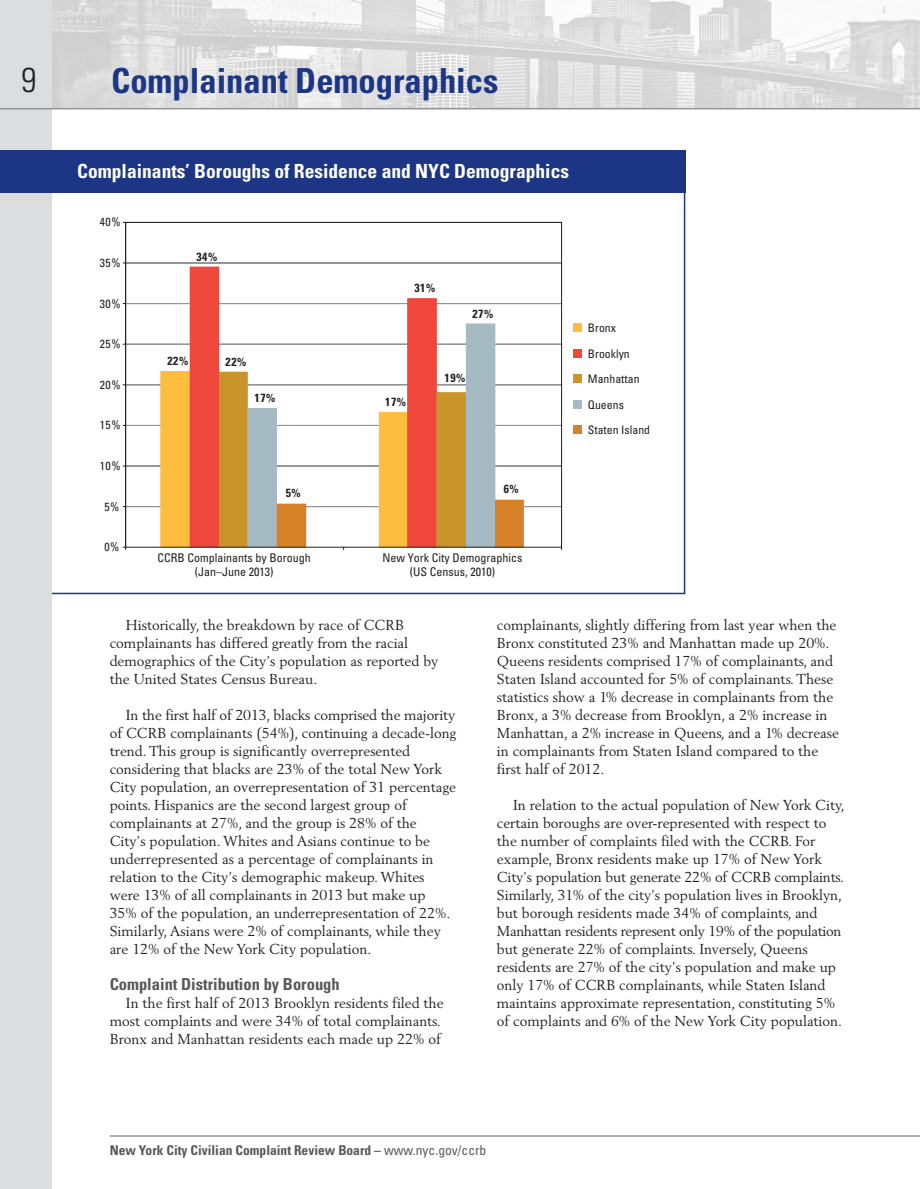
<style>
.page{position:relative;width:920px;height:1189px;background:#fff}
.page>*{position:absolute;margin:0;border:0;box-sizing:border-box;transform-origin:0 0}
.t1{font:700 condensed 34.5px "Univers";color:#1c3685}
.t2{font:300 condensed 34.5px "Univers";color:#231f20}
.t3{font:700 condensed 19.5px "Univers";color:#fff}
.t4{font:700 condensed 16.5px "Univers";color:#57585a}
.t5{font:14.25px/18px "Berling";color:#231f20}
.t6{font:700 condensed 13.5px "Univers";color:#57585a}
.t7{font:condensed 12px/13.5px "Univers";color:#231f20;text-align:center}
.t8{font:condensed 11.85px/25.3px "Univers";color:#231f20}
.t9{font:700 condensed 11.85px "Univers";letter-spacing:.05em;color:#231f20}
.s1{font-family:"Univers LT Std";font-weight:400}
</style>
<div class="page">
<img style="left:51px;top:0;width:868px;height:108px">
<div style="left:0;top:0;width:51px;height:1188px;background:#dcdddf"></div>
<hr style="left:110px;top:1135px;width:809px;height:1px;background:#939598">
<hr style="left:0;top:108px;width:919px;height:1px;background:#939598">
<hr style="left:126px;top:506px;width:435px;height:1px;background:#939598">
<hr style="left:126px;top:466px;width:435px;height:1px;background:#939598">
<hr style="left:126px;top:465px;width:435px;height:1px;background:#939598">
<hr style="left:126px;top:425px;width:435px;height:1px;background:#939598">
<hr style="left:126px;top:385px;width:435px;height:1px;background:#939598">
<hr style="left:126px;top:384px;width:435px;height:1px;background:#939598">
<hr style="left:126px;top:344px;width:435px;height:1px;background:#939598">
<hr style="left:126px;top:303px;width:435px;height:1px;background:#939598">
<hr style="left:126px;top:263px;width:435px;height:1px;background:#939598">
<hr style="left:126px;top:262px;width:435px;height:1px;background:#939598">
<div style="left:573px;top:323px;width:8px;height:8px;background:#fdbd3f"></div>
<div style="left:573px;top:349px;width:8px;height:8px;background:#ef473c"></div>
<div style="left:573px;top:374px;width:8px;height:9px;background:#c9942a"></div>
<div style="left:573px;top:400px;width:8px;height:8px;background:#a5bac2"></div>
<div style="left:573px;top:426px;width:8px;height:8px;background:#d68127"></div>
<svg style="left:190px;top:267px;width:246px;height:104px"></svg>
<svg style="left:247px;top:323px;width:248px;height:48px"></svg>
<svg style="left:160px;top:371px;width:363px;height:178px"></svg>
<div style="left:125px;top:222px;width:436px;height:325px;border:1px solid #231f20"></div>
<div style="left:0;top:150px;width:685px;height:43px;background:#1c3685"></div>
<h1 class="t2" style="left:21px;top:67px;width:17px">9</h1>
<h1 class="t1" style="left:111px;top:68px;width:388px">Complainant Demographics</h1>
<h2 class="t3" style="left:77px;top:164px;width:493px">Complainants’ Boroughs of Residence and NYC Demographics</h2>
<p class="t8" style="left:100px;top:210px;width:22px">40%</p>
<p class="t8" style="left:100px;top:251px;width:22px">35%</p>
<p class="t8" style="left:100px;top:291px;width:22px">30%</p>
<p class="t8" style="left:100px;top:332px;width:22px">25%</p>
<p class="t8" style="left:100px;top:373px;width:22px">20%</p>
<p class="t8" style="left:100px;top:413px;width:22px">15%</p>
<p class="t8" style="left:100px;top:454px;width:22px">10%</p>
<p class="t8" style="left:104px;top:494px;width:16px">5%</p>
<p class="t8" style="left:104px;top:535px;width:16px">0%</p>
<p class="t9" style="left:196px;top:252px;width:22px">34%</p>
<p class="t9" style="left:167px;top:356px;width:22px">22%</p>
<p class="t9" style="left:225px;top:357px;width:22px">22%</p>
<p class="t9" style="left:254px;top:393px;width:22px">17%</p>
<p class="t9" style="left:414px;top:284px;width:22px">31%</p>
<p class="t9" style="left:472px;top:309px;width:22px">27%</p>
<p class="t9" style="left:385px;top:397px;width:22px">17%</p>
<p class="t9" style="left:444px;top:373px;width:22px">19%</p>
<p class="t9" style="left:286px;top:489px;width:16px">5%</p>
<p class="t9" style="left:503px;top:485px;width:16px">6%</p>
<p class="t7" style="left:157px;top:552px;width:155px">CCRB Complainants by Borough (Jan–June 2013)</p>
<p class="t7" style="left:382px;top:552px;width:141px">New York City Demographics (US Census, 2010)</p>
<p class="t8" style="left:587px;top:316px;width:53px">Bronx<br>Brooklyn<br>Manhattan</p>
<p class="t8" style="left:587px;top:394px;width:64px;line-height:24.8px">Queens<br>Staten Island</p>
<p class="t5" style="left:110px;top:617px;width:330px;text-indent:16px">Historically, the breakdown by race of CCRB complainants has differed greatly from the racial demographics of the City’s population as reported by the United States Census Bureau.</p>
<p class="t5" style="left:110px;top:706px;width:348px;text-indent:16px">In the first half of 2013, blacks comprised the majority of CCRB complainants (54%), continuing a decade-long trend. This group is significantly overrepresented considering that blacks are 23% of the total New York City population, an overrepresentation of 31 percentage points. Hispanics are the second largest group of complainants at 27%, and the group is 28% of the<br>City’s population. Whites and Asians continue to be underrepresented as a percentage of complainants in relation to the City’s demographic makeup. Whites were 13% of all complainants in 2013 but make up<br>35% of the population, an underrepresentation of 22%.<br>Similarly, Asians were 2% of complainants, while they are 12% of the New York City population.</p>
<p class="t4" style="left:110px;top:977px;width:231px">Complaint Distribution by Borough</p>
<p class="t5" style="left:110px;top:995px;width:335px;text-indent:16px">In the first half of 2013 Brooklyn residents filed the most complaints and were 34% of total complainants.<br>Bronx and Manhattan residents each made up 22% of</p>
<p class="t5" style="left:496px;top:616px;width:343px">complainants, slightly differing from last year when the Bronx constituted 23% and Manhattan made up 20%.<br>Queens residents comprised 17% of complainants, and Staten Island accounted for 5% of complainants. These statistics show a 1% decrease in complainants from the Bronx, a 3% decrease from Brooklyn, a 2% increase in Manhattan, a 2% increase in Queens, and a 1% decrease in complainants from Staten Island compared to the first half of 2012.</p>
<p class="t5" style="left:496px;top:796px;width:349px;text-indent:16px">In relation to the actual population of New York City, certain boroughs are over-represented with respect to the number of complaints filed with the CCRB. For example, Bronx residents make up 17% of New York City’s population but generate 22% of CCRB complaints.<br>Similarly, 31% of the city’s population lives in Brooklyn, but borough residents made 34% of complaints, and Manhattan residents represent only 19% of the population but generate 22% of complaints. Inversely, Queens residents are 27% of the city’s population and make up only 17% of CCRB complainants, while Staten Island maintains approximate representation, constituting 5% of complaints and 6% of the New York City population.</p>
<p class="t6" style="left:110px;top:1144px;width:378px">New York City Civilian Complaint Review Board – <span class="s1">www.nyc.gov/ccrb</span></p>
</div>
